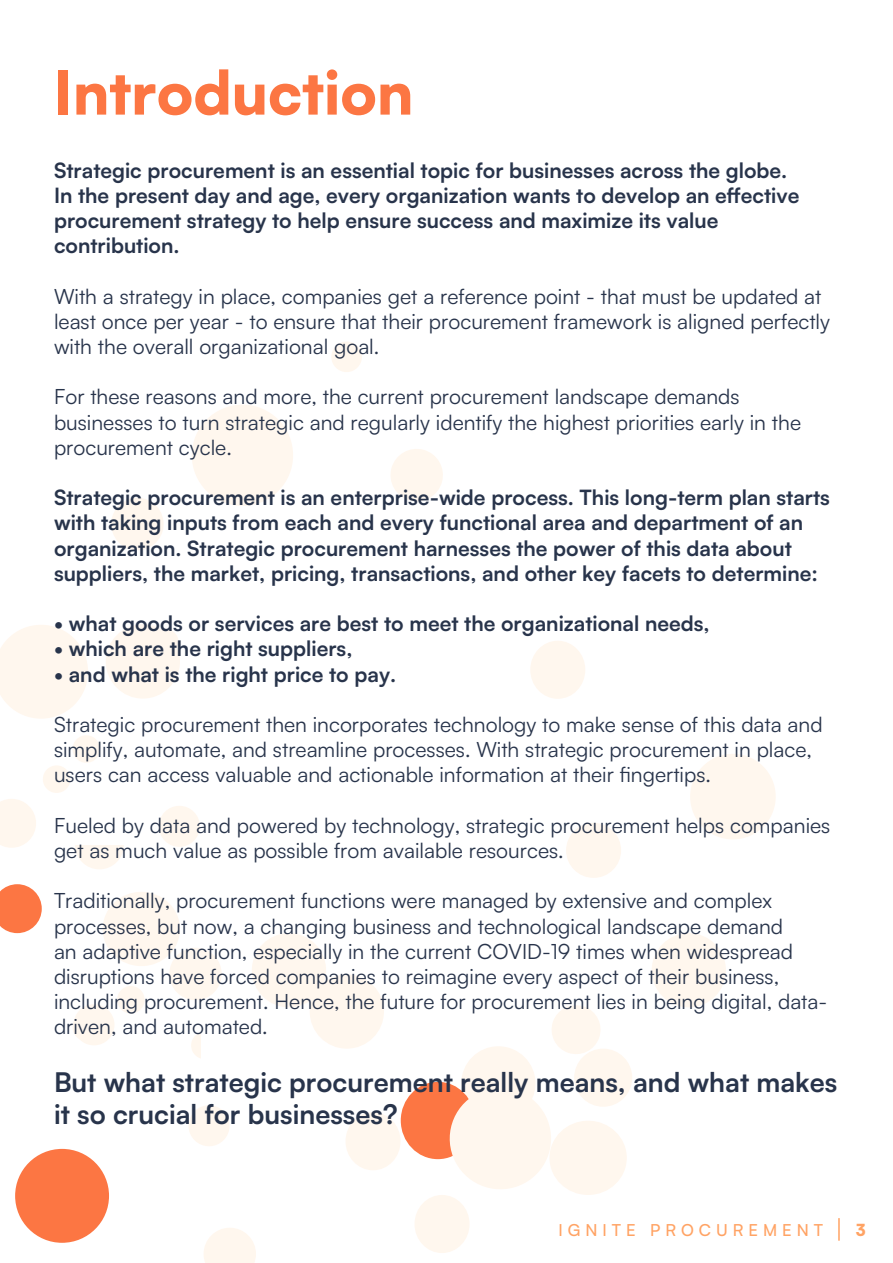
<style>
.page{position:relative;width:893px;height:1263px;background:#fff}
.page>*{position:absolute;margin:0;border:0;box-sizing:border-box;transform-origin:0 0}
.t1{font:900 60px "Satoshi";color:#fc7643}
.t2{font:700 27px/32.4px "Satoshi";color:#28344b}
.t3{font:21px/25.2px "Satoshi";color:#28344b}
.t4{font:700 21px/25.2px "Satoshi";color:#28344b}
.t5{font:500 16.5px "Satoshi";letter-spacing:.3em;color:#ffa364}
.t6{font:900 16.5px "Satoshi";color:#ffa364}
</style>
<div class="page">
<hr style="left:838px;top:1218px;width:2px;height:23px;background:#ffa364">
<div style="left:106px;top:624px;width:74px;height:75px;background:#fff7ee;border-radius:50%"></div>
<div style="left:103px;top:892px;width:77px;height:74px;background:#fff7ee;border-radius:50%"></div>
<div style="left:252px;top:933px;width:74px;height:74px;background:#fff7ee;border-radius:50%"></div>
<div style="left:652px;top:933px;width:74px;height:74px;background:#fff7ee;border-radius:50%"></div>
<div style="left:549px;top:1121px;width:78px;height:74px;background:#fff7ee;border-radius:50%"></div>
<div style="left:461px;top:1046px;width:74px;height:74px;background:#fff7ee;border-radius:50%"></div>
<div style="left:310px;top:974px;width:74px;height:75px;background:#fff7ee;border-radius:50%"></div>
<div style="left:401px;top:1082px;width:74px;height:77px;background:#fc7643;border-radius:50%"></div>
<div style="left:690px;top:754px;width:86px;height:85px;background:#fff7ee;border-radius:50%"></div>
<div style="left:574px;top:1049px;width:58px;height:58px;background:#fff7ee;border-radius:50%"></div>
<div style="left:345px;top:1112px;width:56px;height:58px;background:#fff7ee;border-radius:50%"></div>
<div style="left:566px;top:823px;width:55px;height:55px;background:#fff7ee;border-radius:50%"></div>
<div style="left:414px;top:1195px;width:56px;height:58px;background:#fff7ee;border-radius:50%"></div>
<div style="left:530px;top:641px;width:55px;height:58px;background:#fff7ee;border-radius:50%"></div>
<svg style="left:443px;top:1082px;width:114px;height:107px"></svg>
<div style="left:192px;top:405px;width:101px;height:101px;background:#fff7ee;border-radius:50%"></div>
<svg style="left:0;top:799px;width:36px;height:49px"></svg>
<div style="left:75px;top:820px;width:49px;height:49px;background:#fff7ee;border-radius:50%"></div>
<svg style="left:0;top:884px;width:42px;height:49px;background:#fc8d63"></svg>
<svg style="left:552px;top:1005px;width:48px;height:49px"></svg>
<div style="left:73px;top:1013px;width:27px;height:28px;background:#fff7ee;border-radius:50%"></div>
<div style="left:73px;top:735px;width:27px;height:28px;background:#fff7ee;border-radius:50%"></div>
<div style="left:191px;top:1031px;width:28px;height:28px;background:#fff7ee;border-radius:50%"></div>
<div style="left:151px;top:629px;width:28px;height:27px;background:#fff7ee;border-radius:50%"></div>
<div style="left:117px;top:986px;width:28px;height:27px;background:#fff7ee;border-radius:50%"></div>
<div style="left:43px;top:765px;width:27px;height:28px;background:#fff7ee;border-radius:50%"></div>
<div style="left:15px;top:1149px;width:94px;height:94px;background:#fc7643;border-radius:50%"></div>
<svg style="left:0;top:625px;width:88px;height:94px"></svg>
<div style="left:189px;top:1105px;width:41px;height:41px;background:#fff7ee;border-radius:50%"></div>
<div style="left:159px;top:806px;width:41px;height:41px;background:#fff7ee;border-radius:50%"></div>
<div style="left:73px;top:1004px;width:41px;height:41px;background:#fff7ee;border-radius:50%"></div>
<svg style="left:204px;top:1228px;width:52px;height:35px"></svg>
<svg style="left:111px;top:498px;width:53px;height:52px"></svg>
<div style="left:169px;top:948px;width:53px;height:52px;background:#fff7ee;border-radius:50%"></div>
<svg style="left:391px;top:449px;width:52px;height:52px"></svg>
<div style="left:331px;top:341px;width:31px;height:31px;background:#fff7ee;border-radius:50%"></div>
<div style="left:399px;top:906px;width:30px;height:30px;background:#fff7ee;border-radius:50%"></div>
<div style="left:447px;top:906px;width:30px;height:30px;background:#fff7ee;border-radius:50%"></div>
<div style="left:75px;top:810px;width:62px;height:35px;background:#fff"></div>
<div style="left:391px;top:909px;width:106px;height:43px;background:#fff"></div>
<div style="left:201px;top:1010px;width:79px;height:61px;background:#fff"></div>
<h1 class="t1" style="left:54px;top:47px;width:361px">Introduction</h1>
<p class="t4" style="left:54px;top:156px;width:747px">Strategic procurement is an essential topic for businesses across the globe.<br>In the present day and age, every organization wants to develop an effective procurement strategy to help ensure success and maximize its value contribution.</p>
<p class="t3" style="left:54px;top:282px;width:778px">With a strategy in place, companies get a reference point - that must be updated at least once per year - to ensure that their procurement framework is aligned perfectly with the overall organizational goal.</p>
<p class="t3" style="left:54px;top:383px;width:749px">For these reasons and more, the current procurement landscape demands businesses to turn strategic and regularly identify the highest priorities early in the procurement cycle.</p>
<p class="t4" style="left:54px;top:484px;width:777px">Strategic procurement is an enterprise-wide process. This long-term plan starts with taking inputs from each and every functional area and department of an organization. Strategic procurement harnesses the power of this data about suppliers, the market, pricing, transactions, and other key facets to determine:</p>
<p class="t4" style="left:54px;top:610px;width:657px">• what goods or services are best to meet the organizational needs,</p>
<p class="t4" style="left:54px;top:635px;width:300px">• which are the right suppliers,</p>
<p class="t4" style="left:54px;top:660px;width:344px">• and what is the right price to pay.</p>
<p class="t3" style="left:54px;top:711px;width:770px">Strategic procurement then incorporates technology to make sense of this data and simplify, automate, and streamline processes. With strategic procurement in place, users can access valuable and actionable information at their fingertips.</p>
<p class="t3" style="left:54px;top:812px;width:778px">Fueled by data and powered by technology, strategic procurement helps companies get as much value as possible from available resources.</p>
<p class="t3" style="left:54px;top:887px;width:775px">Traditionally, procurement functions were managed by extensive and complex processes, but now, a changing business and technological landscape demand<br>an adaptive function, especially in the current COVID-19 times when widespread disruptions have forced companies to reimagine every aspect of their business, including procurement. Hence, the future for procurement lies in being digital, data&shy;driven, and automated.</p>
<p class="t2" style="left:54px;top:1064px;width:785px">But what strategic procurement really means, and what makes it so crucial for businesses?</p>
<p class="t5" style="left:558px;top:1218px;width:266px">IGNITE PROCUREMENT</p>
<p class="t6" style="left:856px;top:1217px;width:11px">3</p>
</div>
